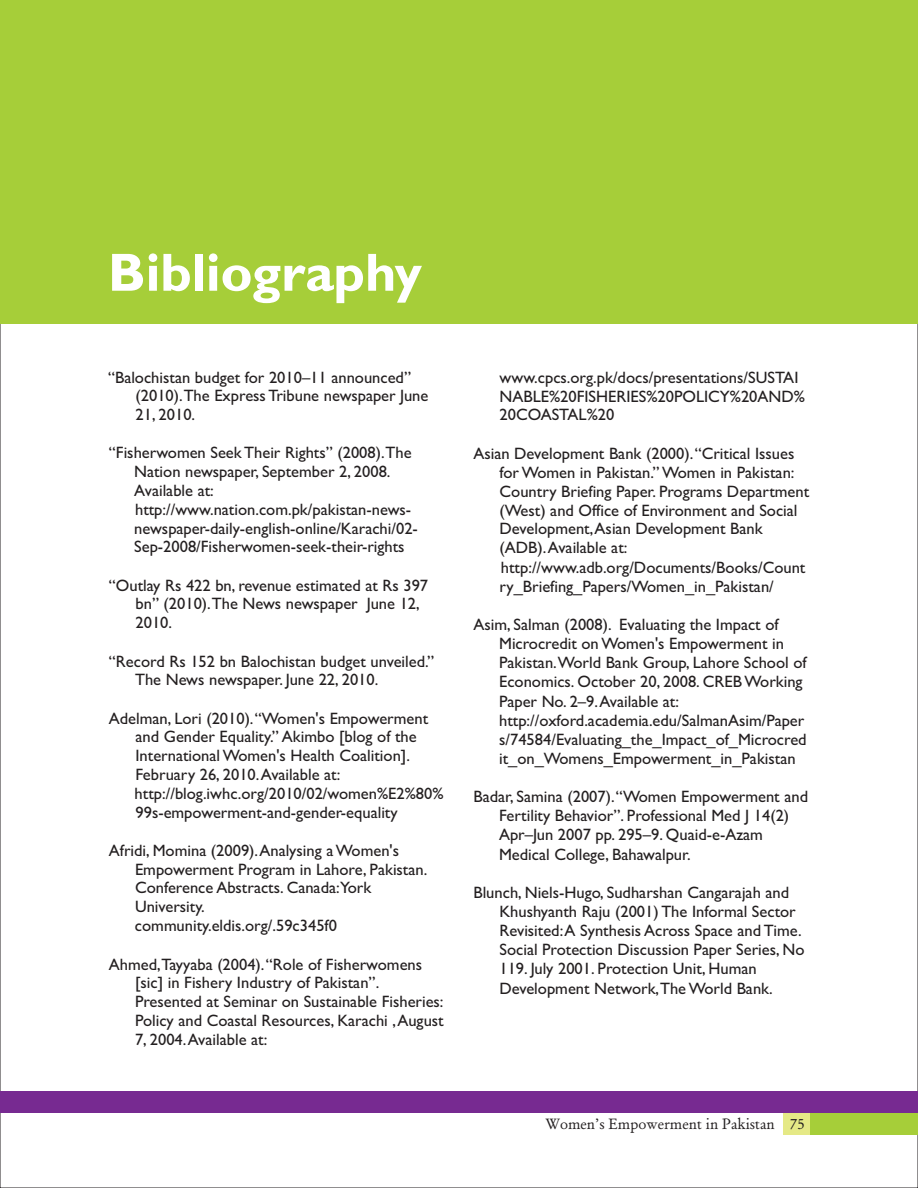
<style>
.page{position:relative;width:918px;height:1188px;background:#fff}
.page>*{position:absolute;margin:0;border:0;box-sizing:border-box;transform-origin:0 0}
.t1{font:700 54px "Gill Sans";color:#fff}
.t2{font:16.5px/19.2px "Gill Sans";color:#231f20}
.t3{font:15px "Garamond Antiqua";color:#231f20}
</style>
<div class="page">
<div style="left:0;top:0;width:918px;height:324px;background:#a6ce39"></div>
<div style="left:810px;top:1113px;width:108px;height:22px;background:#a6ce39"></div>
<div style="left:783px;top:1113px;width:27px;height:22px;background:#e5e986"></div>
<div style="left:0;top:1092px;width:918px;height:21px;background:#772a91"></div>
<h1 class="t1" style="left:108px;top:253px;width:316px">Bibliography</h1>
<p class="t2" style="left:108px;top:369px;width:305px">“Balochistan budget for 2010–11 announced”</p>
<p class="t2" style="left:500px;top:369px;width:300px">www.cpcs.org.pk/docs/presentations/SUSTAI</p>
<p class="t2" style="left:136px;top:388px;width:294px">(2010).The Express Tribune newspaper June</p>
<p class="t2" style="left:500px;top:388px;width:307px">NABLE%20FISHERIES%20POLICY%20AND%</p>
<p class="t2" style="left:136px;top:407px;width:61px">21, 2010.</p>
<p class="t2" style="left:500px;top:407px;width:116px">20COASTAL%20</p>
<p class="t2" style="left:109px;top:445px;width:304px">“Fisherwomen Seek Their Rights” (2008).The</p>
<p class="t2" style="left:473px;top:445px;width:323px">Asian Development Bank (2000).“Critical Issues</p>
<p class="t2" style="left:134px;top:464px;width:258px">Nation newspaper, September 2, 2008.</p>
<p class="t2" style="left:500px;top:464px;width:296px">for Women in Pakistan.” Women in Pakistan:</p>
<p class="t2" style="left:134px;top:482px;width:81px">Available at:</p>
<p class="t2" style="left:500px;top:483px;width:311px">Country Briefing Paper. Programs Department</p>
<p class="t2" style="left:135px;top:502px;width:278px">http://www.nation.com.pk/pakistan-news-</p>
<p class="t2" style="left:500px;top:502px;width:299px">(West) and Office of Environment and Social</p>
<p class="t2" style="left:134px;top:520px;width:285px">newspaper-daily-english-online/Karachi/02-</p>
<p class="t2" style="left:500px;top:521px;width:265px">Development,Asian Development Bank</p>
<p class="t2" style="left:134px;top:539px;width:272px">Sep-2008/Fisherwomen-seek-their-rights</p>
<p class="t2" style="left:500px;top:540px;width:307px">(ADB).Available at: http://www.adb.org/Documents/Books/Count</p>
<p class="t2" style="left:109px;top:577px;width:321px">“Outlay Rs 422 bn, revenue estimated at Rs 397</p>
<p class="t2" style="left:500px;top:578px;width:276px">ry_Briefing_Papers/Women_in_Pakistan/</p>
<p class="t2" style="left:136px;top:596px;width:286px;line-height:18.8px">bn” (2010).The News newspaper June 12,<br>2010.</p>
<p class="t2" style="left:499px;top:617px;width:286px;text-indent:-26px">Asim, Salman (2008). Evaluating the Impact of<br>Microcredit on Women's Empowerment in</p>
<p class="t2" style="left:109px;top:653px;width:327px">“Record Rs 152 bn Balochistan budget unveiled.”</p>
<p class="t2" style="left:499px;top:655px;width:309px">Pakistan.World Bank Group, Lahore School of</p>
<p class="t2" style="left:135px;top:672px;width:245px">The News newspaper. June 22, 2010.</p>
<p class="t2" style="left:499px;top:674px;width:305px">Economics. October 20, 2008. CREB Working<br>Paper No. 2–9.Available at:</p>
<p class="t2" style="left:109px;top:710px;width:321px">Adelman, Lori (2010).“Women's Empowerment</p>
<p class="t2" style="left:499px;top:712px;width:307px">http://oxford.academia.edu/SalmanAsim/Paper</p>
<p class="t2" style="left:136px;top:729px;width:283px">and Gender Equality.” Akimbo [blog of the</p>
<p class="t2" style="left:499px;top:731px;width:309px">s/74584/Evaluating_the_Impact_of_Microcred</p>
<p class="t2" style="left:136px;top:748px;width:276px">International Women's Health Coalition].</p>
<p class="t2" style="left:499px;top:751px;width:298px">it_on_Womens_Empowerment_in_Pakistan</p>
<p class="t2" style="left:135px;top:766px;width:310px">February 26, 2010.Available at: http://blog.iwhc.org/2010/02/women%E2%80%</p>
<p class="t2" style="left:473px;top:789px;width:336px">Badar, Samina (2007).“Women Empowerment and</p>
<p class="t2" style="left:136px;top:804px;width:264px">99s-empowerment-and-gender-equality</p>
<p class="t2" style="left:499px;top:808px;width:292px">Fertility Behavior”. Professional Med J 14(2)<br>Apr–Jun 2007 pp. 295–9. Quaid-e-Azam</p>
<p class="t2" style="left:109px;top:843px;width:292px">Afridi, Momina (2009).Analysing a Women's</p>
<p class="t2" style="left:499px;top:846px;width:193px">Medical College, Bahawalpur.</p>
<p class="t2" style="left:135px;top:862px;width:294px;line-height:18.8px">Empowerment Program in Lahore, Pakistan.<br>Conference Abstracts. Canada:York</p>
<p class="t2" style="left:473px;top:884px;width:317px">Blunch, Niels-Hugo, Sudharshan Cangarajah and</p>
<p class="t2" style="left:135px;top:899px;width:71px">University.</p>
<p class="t2" style="left:500px;top:904px;width:298px">Khushyanth Raju (2001) The Informal Sector</p>
<p class="t2" style="left:135px;top:918px;width:204px">community.eldis.org/.59c345f0</p>
<p class="t2" style="left:499px;top:923px;width:307px">Revisited:A Synthesis Across Space and Time.<br>Social Protection Discussion Paper Series, No</p>
<p class="t2" style="left:109px;top:956px;width:315px">Ahmed,Tayyaba (2004).“Role of Fisherwomens</p>
<p class="t2" style="left:499px;top:961px;width:259px">119. July 2001. Protection Unit, Human</p>
<p class="t2" style="left:135px;top:975px;width:246px">[sic] in Fishery Industry of Pakistan”.</p>
<p class="t2" style="left:499px;top:980px;width:275px">Development Network,The World Bank.</p>
<p class="t2" style="left:135px;top:994px;width:310px;line-height:18.8px;text-align:justify">Presented at Seminar on Sustainable Fisheries:<br>Policy and Coastal Resources, Karachi ,August 7, 2004.Available at:</p>
<p class="t3" style="left:545px;top:1118px;width:261px">Women’s Empowerment in Pakistan 75</p>
</div>
